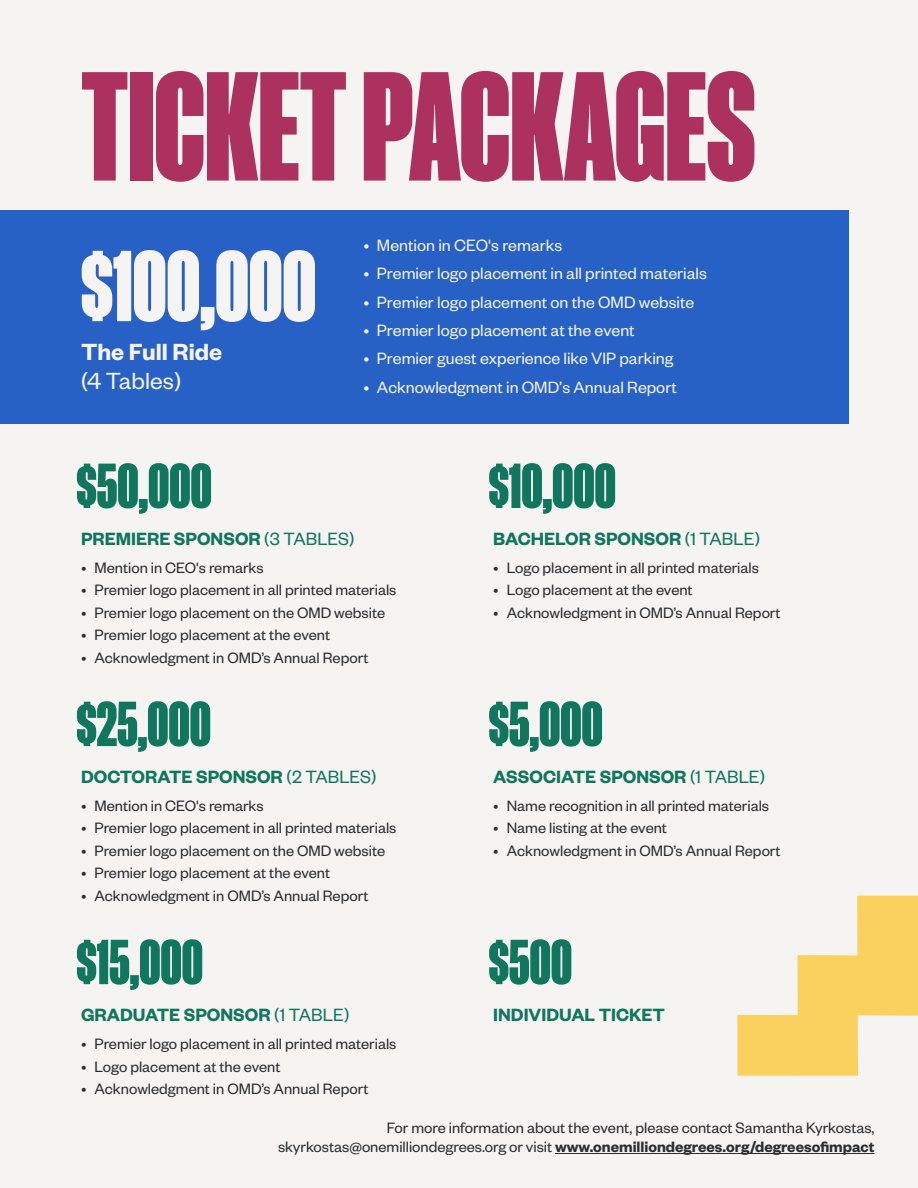
<style>
.page{position:relative;width:918px;height:1188px;background:#f5f4f3}
.page>*{position:absolute;margin:0;border:0;box-sizing:border-box;transform-origin:0 0}
.t1{font:900 146.55px "Manuka";color:#ad315e}
.t2{font:900 95.1px "Manuka";color:#f5f4f3}
.t3{font:900 60px "Manuka";color:#10765d}
.t4{font:25.65px "Founders Grotesk Sm Bd";color:#f5f4f3}
.t5{font:25.65px "Founders Grotesk";color:#f5f4f3}
.t6{font:19.5px "Founders Grotesk Sm Bd";color:#10765d}
.t7{font:18px "Founders Grotesk";color:#f5f4f3}
.t8{font:16.5px "Founders Grotesk";color:#2c2d30}
.t9{font:16.5px "Founders Grotesk Sm Bd";color:#2c2d30}
.s1{font-family:"Founders Grotesk"}
</style>
<div class="page">
<div style="left:0;top:211px;width:849px;height:213px;background:#2761c6"></div>
<hr style="left:555px;top:1153px;width:320px;height:1px;background:#2c2d30">
<svg style="left:737px;top:896px;width:181px;height:180px"></svg>
<h1 class="t1" style="left:81px;top:50px;width:676px">TICKET PACKAGES</h1>
<h2 class="t2" style="left:81px;top:237px;width:237px">$100,000</h2>
<h3 class="t4" style="left:81px;top:335px;width:143px">The Full Ride</h3>
<h3 class="t5" style="left:81px;top:365px;width:102px">(4 Tables)</h3>
<p class="t7" style="left:363px;top:234px;width:200px">• Mention in CEO's remarks</p>
<p class="t7" style="left:363px;top:262px;width:345px">• Premier logo placement in all printed materials</p>
<p class="t7" style="left:363px;top:291px;width:332px">• Premier logo placement on the OMD website</p>
<p class="t7" style="left:363px;top:319px;width:273px">• Premier logo placement at the event</p>
<p class="t7" style="left:363px;top:347px;width:311px">• Premier guest experience like VIP parking</p>
<p class="t7" style="left:363px;top:376px;width:315px">• Acknowledgment in OMD’s Annual Report</p>
<h3 class="t3" style="left:77px;top:455px;width:137px">$50,000</h3>
<p class="t6" style="left:81px;top:527px;width:275px">PREMIERE SPONSOR <span class="s1">(3 TABLES)</span></p>
<p class="t8" style="left:81px;top:558px;width:184px">• Mention in CEO's remarks</p>
<p class="t8" style="left:81px;top:580px;width:317px">• Premier logo placement in all printed materials</p>
<p class="t8" style="left:81px;top:603px;width:306px">• Premier logo placement on the OMD website</p>
<p class="t8" style="left:81px;top:625px;width:251px">• Premier logo placement at the event</p>
<p class="t8" style="left:81px;top:648px;width:289px">• Acknowledgment in OMD’s Annual Report</p>
<h3 class="t3" style="left:77px;top:693px;width:136px">$25,000</h3>
<p class="t6" style="left:81px;top:765px;width:297px">DOCTORATE SPONSOR <span class="s1">(2 TABLES)</span></p>
<p class="t8" style="left:81px;top:796px;width:184px">• Mention in CEO's remarks</p>
<p class="t8" style="left:81px;top:818px;width:317px">• Premier logo placement in all printed materials</p>
<p class="t8" style="left:81px;top:841px;width:306px">• Premier logo placement on the OMD website</p>
<p class="t8" style="left:81px;top:863px;width:251px">• Premier logo placement at the event</p>
<p class="t8" style="left:81px;top:886px;width:289px">• Acknowledgment in OMD’s Annual Report</p>
<h3 class="t3" style="left:77px;top:931px;width:128px">$15,000</h3>
<p class="t6" style="left:81px;top:1003px;width:270px">GRADUATE SPONSOR <span class="s1">(1 TABLE)</span></p>
<p class="t8" style="left:81px;top:1034px;width:317px">• Premier logo placement in all printed materials</p>
<p class="t8" style="left:81px;top:1056px;width:201px">• Logo placement at the event</p>
<p class="t8" style="left:81px;top:1079px;width:289px">• Acknowledgment in OMD’s Annual Report</p>
<h3 class="t3" style="left:489px;top:455px;width:129px">$10,000</h3>
<p class="t6" style="left:493px;top:527px;width:268px">BACHELOR SPONSOR <span class="s1">(1 TABLE)</span></p>
<p class="t8" style="left:493px;top:558px;width:267px">• Logo placement in all printed materials</p>
<p class="t8" style="left:493px;top:580px;width:201px">• Logo placement at the event</p>
<p class="t8" style="left:493px;top:603px;width:289px">• Acknowledgment in OMD’s Annual Report</p>
<h3 class="t3" style="left:489px;top:693px;width:116px">$5,000</h3>
<p class="t6" style="left:493px;top:765px;width:274px">ASSOCIATE SPONSOR <span class="s1">(1 TABLE)</span></p>
<p class="t8" style="left:493px;top:796px;width:277px">• Name recognition in all printed materials</p>
<p class="t8" style="left:493px;top:818px;width:175px">• Name listing at the event</p>
<p class="t8" style="left:493px;top:841px;width:289px">• Acknowledgment in OMD’s Annual Report</p>
<h3 class="t3" style="left:489px;top:931px;width:85px">$500</h3>
<p class="t6" style="left:493px;top:1003px;width:173px">INDIVIDUAL TICKET</p>
<p class="t8" style="left:387px;top:1117px;width:489px">For more information about the event, please contact Samantha Kyrkostas,</p>
<p class="t9" style="left:278px;top:1137px;width:598px"><span class="s1">skyrkostas@onemilliondegrees.org or visit</span> www.onemilliondegrees.org/degreesofimpact</p>
</div>
